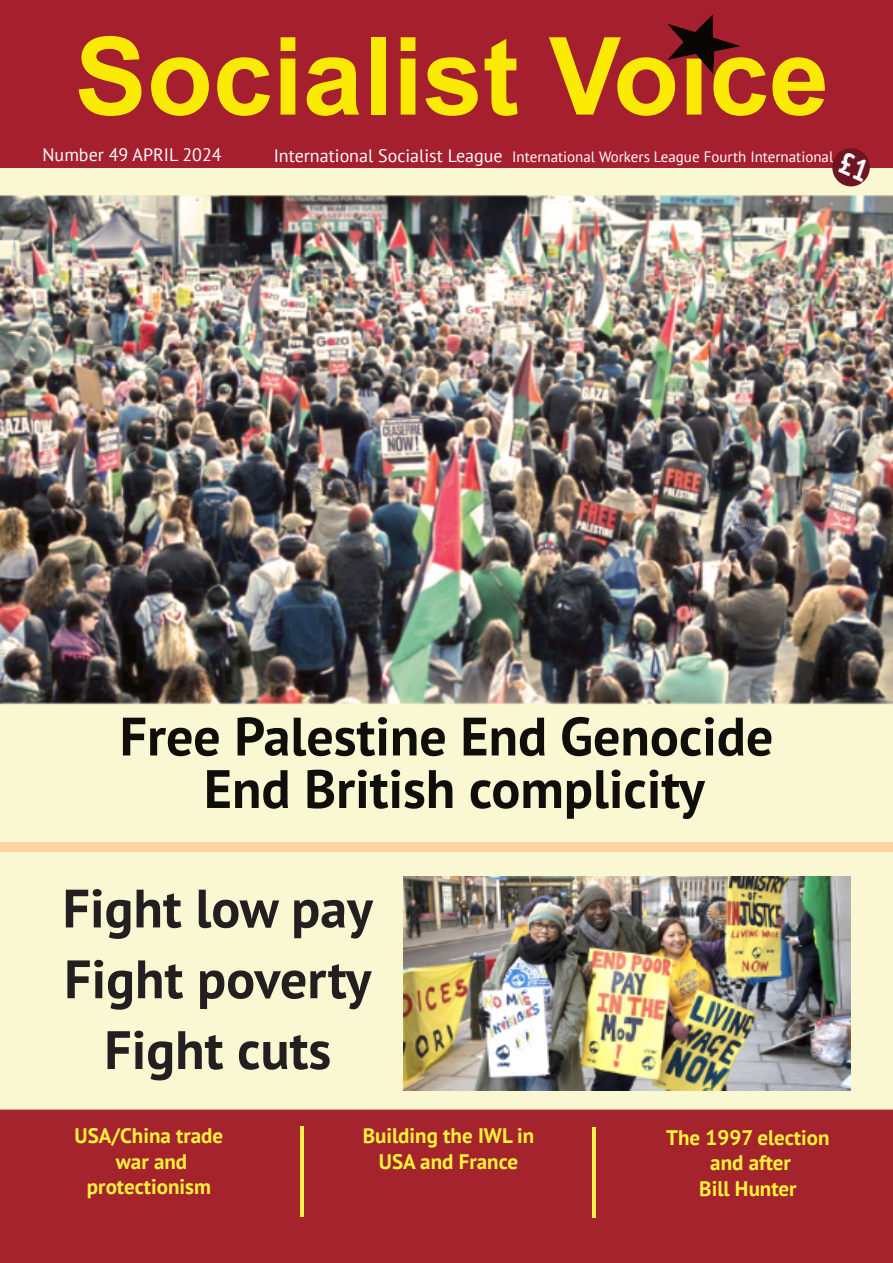
<style>
.page{position:relative;width:893px;height:1263px;background:#fff}
.page>*{position:absolute;margin:0;border:0;box-sizing:border-box;transform-origin:0 0}
.t1{font:700 108px "Arial";color:#fbeb04}
.t2{font:700 54px/52.5px "PT Sans";color:#100e0a;text-align:center}
.t3{font:700 54px/70.8px "PT Sans";color:#231f20;text-align:center}
.t4{font:700 21px/25.5px "PT Sans";color:#fff33b;text-align:center}
.t5{font:18px "PT Sans";color:#fff}
.t6{font:15px "PT Sans";color:#fff}
.s1{font-size:18px}
</style>
<div class="page">
<img style="left:0;top:168px;width:893px;height:1095px">
<div style="left:0;top:0;width:893px;height:168px;background:#a51f2f"></div>
<svg style="left:667px;top:15px;width:74px;height:59px"></svg>
<div style="left:832px;top:148px;width:38px;height:38px;background:#6f1421;border-radius:50%"></div>
<hr style="left:300px;top:1126px;width:3px;height:91px;background:#fbef4b">
<hr style="left:593px;top:1127px;width:3px;height:91px;background:#fff349">
<div style="left:0;top:842px;width:893px;height:9px;background:#fdd2a5"></div>
<img style="left:404px;top:876px;width:446px;height:215px">
<svg style="left:838px;top:151px;width:31px;height:31px"></svg>
<h1 class="t1" style="left:75px;top:36px;width:756px">Socialist Voice</h1>
<p class="t5" style="left:43px;top:147px;width:181px">Number 49 APRIL 2024</p>
<p class="t6" style="left:274px;top:150px;width:561px"><span class="s1">International Socialist League</span> International Workers League Fourth International</p>
<h2 class="t2" style="left:120px;top:716px;width:655px">Free Palestine End Genocide<br>End British complicity</h2>
<h2 class="t3" style="left:63px;top:878px;width:312px">Fight low pay<br>Fight poverty<br>Fight cuts</h2>
<p class="t4" style="left:75px;top:1125px;width:150px">USA/China trade war and protectionism</p>
<p class="t4" style="left:363px;top:1125px;width:173px">Building the IWL in<br>USA and France</p>
<p class="t4" style="left:666px;top:1127px;width:165px">The 1997 election and after<br>Bill Hunter</p>
</div>
